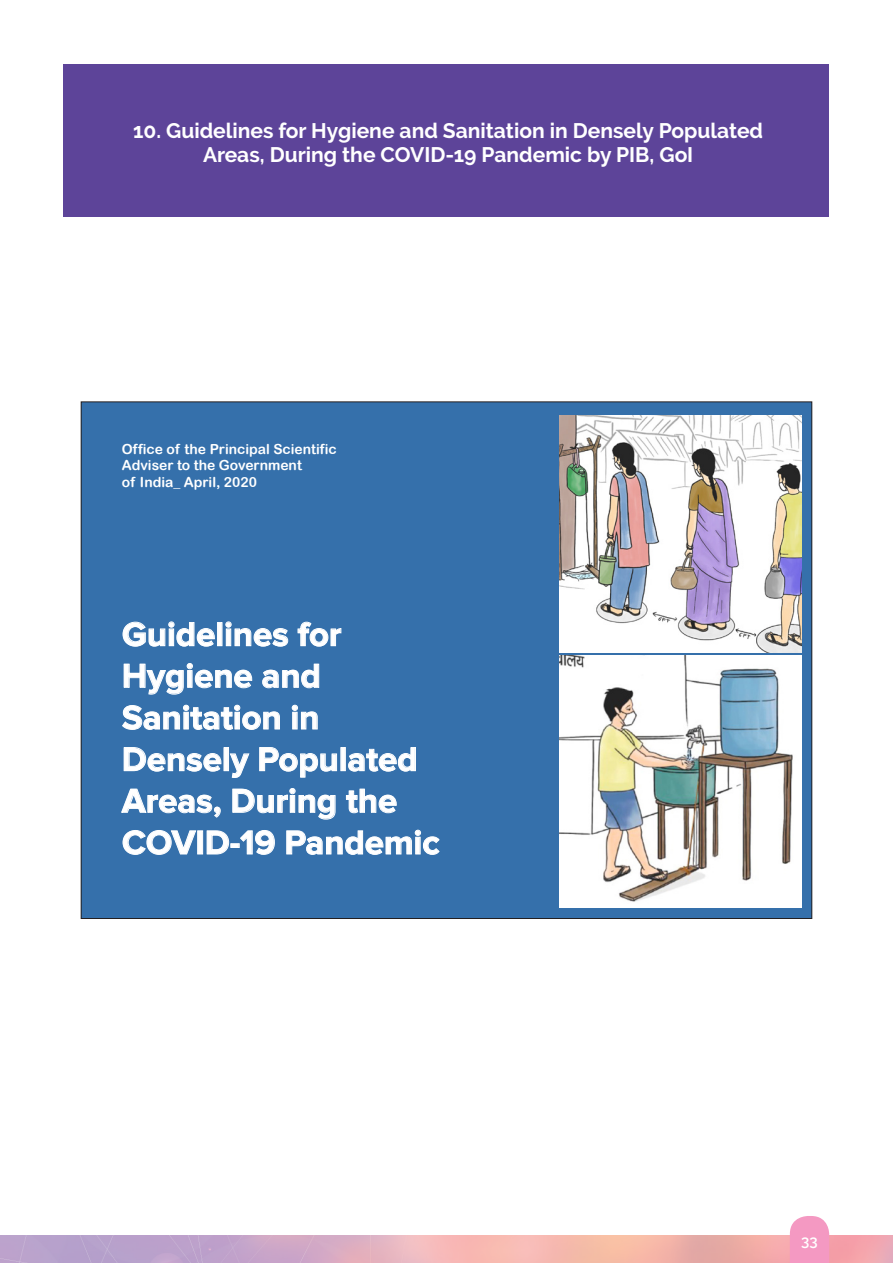
<style>
.page{position:relative;width:893px;height:1263px;background:#fff}
.page>*{position:absolute;margin:0;border:0;box-sizing:border-box;transform-origin:0 0}
.t1{font:700 34.65px/41.7px "Proxima Nova";color:#fff}
.List_Paragraph{font:700 21px/24px "Raleway";color:#fff;text-align:center}
.t2{font:600 15px "Raleway";color:#fff}
.t3{font:13.95px/16.6px "Arial Rounded MT Bold";color:#fff}
</style>
<div class="page">
<div style="left:64px;top:64px;width:765px;height:153px;background:#5d4499"></div>
<div style="left:470px;top:402px;width:342px;height:516px;background:#3570ab"></div>
<div style="left:81px;top:402px;width:402px;height:516px;background:#3570ab"></div>
<img style="left:560px;top:655px;width:242px;height:252px">
<img style="left:560px;top:415px;width:242px;height:237px">
<svg style="left:122px;top:621px;width:93px;height:26px"></svg>
<div style="left:217px;top:622px;width:5px;height:24px;border:1px solid #fff"></div>
<svg style="left:225px;top:621px;width:64px;height:26px"></svg>
<svg style="left:297px;top:621px;width:45px;height:26px"></svg>
<svg style="left:123px;top:663px;width:130px;height:32px"></svg>
<svg style="left:262px;top:663px;width:58px;height:26px"></svg>
<svg style="left:122px;top:704px;width:158px;height:26px"></svg>
<svg style="left:291px;top:704px;width:27px;height:26px"></svg>
<svg style="left:123px;top:747px;width:99px;height:25px"></svg>
<div style="left:224px;top:747px;width:5px;height:24px;border:1px solid #fff"></div>
<svg style="left:229px;top:753px;width:21px;height:25px"></svg>
<svg style="left:259px;top:747px;width:78px;height:31px"></svg>
<div style="left:340px;top:747px;width:6px;height:24px;border:1px solid #fff"></div>
<svg style="left:348px;top:747px;width:68px;height:25px"></svg>
<svg style="left:121px;top:788px;width:100px;height:30px"></svg>
<svg style="left:232px;top:788px;width:104px;height:32px"></svg>
<svg style="left:346px;top:788px;width:51px;height:26px"></svg>
<svg style="left:122px;top:830px;width:75px;height:25px"></svg>
<div style="left:197px;top:830px;width:6px;height:24px;border:1px solid #fff"></div>
<svg style="left:206px;top:830px;width:23px;height:25px"></svg>
<div style="left:230px;top:843px;width:10px;height:5px;border:1px solid #fff"></div>
<svg style="left:239px;top:830px;width:36px;height:25px"></svg>
<svg style="left:286px;top:829px;width:154px;height:26px"></svg>
<img style="left:0;top:1235px;width:893px;height:28px">
<svg style="left:790px;top:1216px;width:39px;height:47px;background:#f49fc6"></svg>
<p class="List_Paragraph" style="left:133px;top:119px;width:631px">10. Guidelines for Hygiene and Sanitation in Densely Populated<br>Areas, During the COVID-19 Pandemic by PIB, GoI</p>
<p class="t3" style="left:122px;top:440px;width:216px">Office of the Principal Scientific<br>Adviser to the Government<br>of India_ April, 2020</p>
<p class="t1" style="left:122px;top:614px;width:319px">Guidelines for<br>Hygiene and<br>Sanitation in<br>Densely Populated<br>Areas, During the<br>COVID-19 Pandemic</p>
<p class="t2" style="left:801px;top:1232px;width:18px">33</p>
</div>
